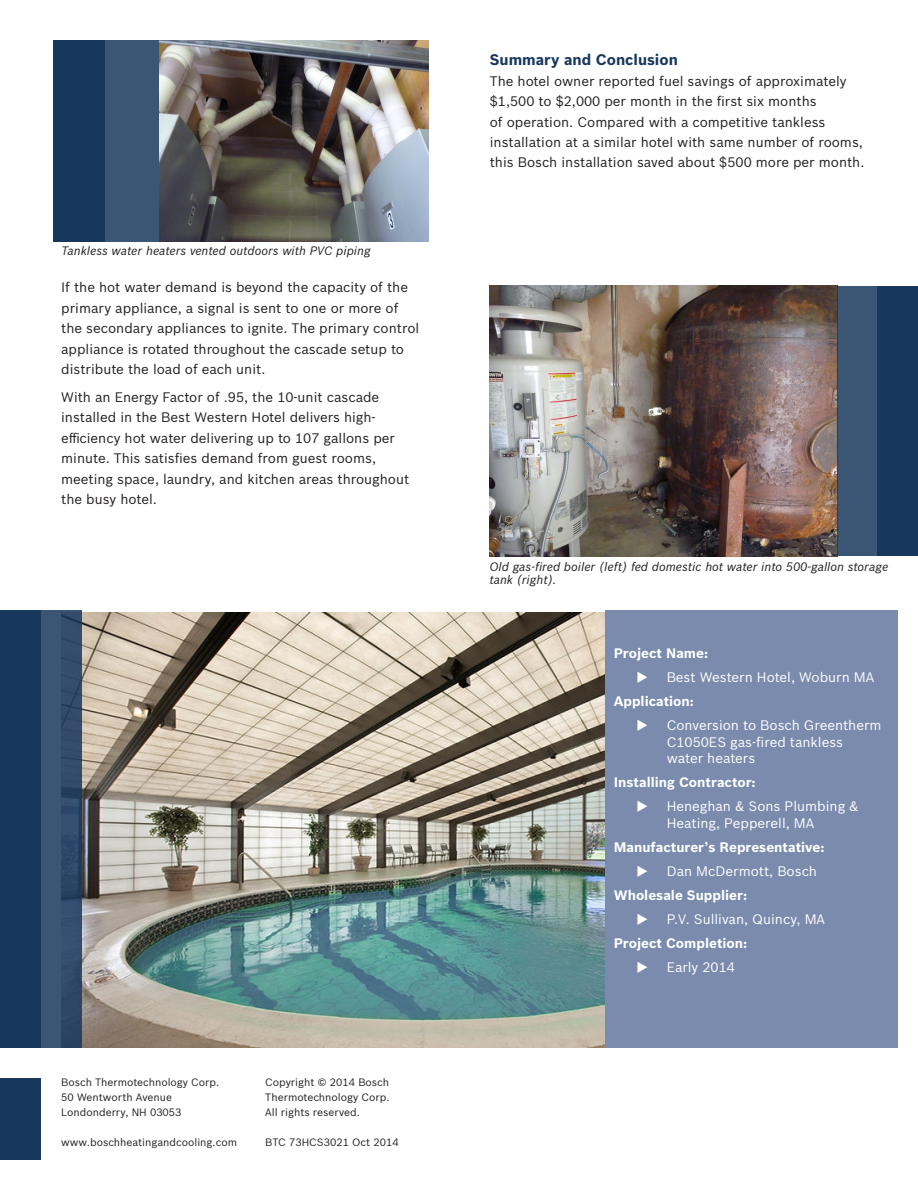
<style>
.page{position:relative;width:918px;height:1188px;background:#fff}
.page>*{position:absolute;margin:0;border:0;box-sizing:border-box;transform-origin:0 0}
.subhead{font:700 15px "Bosch Sans";color:#18375d}
.body_copy{font:13.5px/20.4px "Bosch Sans";color:#231f20}
.bullets{font:13.5px/16.5px "Bosch Sans";color:#fff}
.bullets-2{font:700 13.5px "Bosch Sans";color:#fff}
.specs_headline{font:700 13.5px "Bosch Sans";color:#fff}
.body_copy-2{font:italic 12px/13.5px "Bosch Sans";color:#231f20}
.specs_headline-2{font:italic 12px "Bosch Sans";color:#231f20}
.t1{font:10.5px "Bosch Sans";color:#231f20}
</style>
<div class="page">
<img style="left:82px;top:612px;width:524px;height:436px">
<img style="left:490px;top:286px;width:347px;height:270px">
<div style="left:606px;top:610px;width:292px;height:438px;background:#7a8bad"></div>
<svg style="left:41px;top:610px;width:41px;height:438px;background:#354e6e"></svg>
<div style="left:0;top:610px;width:41px;height:438px;background:#18375d"></div>
<div style="left:0;top:1078px;width:41px;height:81px;background:#18375d"></div>
<div style="left:877px;top:286px;width:41px;height:270px;background:#18375d"></div>
<div style="left:837px;top:286px;width:41px;height:270px;background:#3b5575"></div>
<img style="left:159px;top:41px;width:270px;height:201px">
<div style="left:105px;top:41px;width:54px;height:201px;background:#3b5575"></div>
<div style="left:53px;top:41px;width:52px;height:201px;background:#18375d"></div>
<p class="specs_headline-2" style="left:61px;top:241px;width:311px">Tankless water heaters vented outdoors with PVC piping</p>
<p class="body_copy" style="left:61px;top:276px;width:360px">If the hot water demand is beyond the capacity of the primary appliance, a signal is sent to one or more of the secondary appliances to ignite. The primary control appliance is rotated throughout the cascade setup to distribute the load of each unit.</p>
<p class="body_copy" style="left:61px;top:386px;width:350px">With an Energy Factor of .95, the 10-unit cascade installed in the Best Western Hotel delivers high&shy;efficiency hot water delivering up to 107 gallons per minute. This satisfies demand from guest rooms, meeting space, laundry, and kitchen areas throughout the busy hotel.</p>
<p class="t1" style="left:61px;top:1074px;width:160px">Bosch Thermotechnology Corp.</p>
<p class="t1" style="left:61px;top:1089px;width:112px">50 Wentworth Avenue</p>
<p class="t1" style="left:61px;top:1104px;width:122px">Londonderry, NH 03053</p>
<p class="t1" style="left:61px;top:1134px;width:177px">www.boschheatingandcooling.com</p>
<p class="t1" style="left:265px;top:1074px;width:125px">Copyright © 2014 Bosch</p>
<p class="t1" style="left:265px;top:1089px;width:126px">Thermotechnology Corp.</p>
<p class="t1" style="left:265px;top:1104px;width:96px">All rights reserved.</p>
<p class="t1" style="left:265px;top:1134px;width:135px">BTC 73HCS3021 Oct 2014</p>
<p class="subhead" style="left:490px;top:49px;width:190px">Summary and Conclusion</p>
<p class="body_copy" style="left:490px;top:70px;width:376px">The hotel owner reported fuel savings of approximately $1,500 to $2,000 per month in the first six months<br>of operation. Compared with a competitive tankless installation at a similar hotel with same number of rooms, this Bosch installation saved about $500 more per month.</p>
<p class="body_copy-2" style="left:489px;top:559px;width:400px">Old gas-fired boiler (left) fed domestic hot water into 500-gallon storage tank (right).</p>
<p class="specs_headline" style="left:614px;top:643px;width:96px">Project Name:</p>
<p class="bullets" style="left:636px;top:668px;width:239px">◆ Best Western Hotel, Woburn MA</p>
<p class="bullets-2" style="left:614px;top:691px;width:82px">Application:</p>
<p class="bullets" style="left:667px;top:716px;width:217px;text-indent:-30px">◆ Conversion to Bosch Greentherm<br>C1050ES gas-fired tankless water heaters</p>
<p class="bullets-2" style="left:614px;top:772px;width:143px">Installing Contractor:</p>
<p class="bullets" style="left:667px;top:797px;width:193px;text-indent:-30px">◆ Heneghan &amp; Sons Plumbing &amp;<br>Heating, Pepperell, MA</p>
<p class="bullets-2" style="left:614px;top:837px;width:212px">Manufacturer’s Representative:</p>
<p class="bullets" style="left:636px;top:862px;width:182px">◆ Dan McDermott, Bosch</p>
<p class="bullets-2" style="left:614px;top:885px;width:135px">Wholesale Supplier:</p>
<p class="bullets" style="left:636px;top:910px;width:190px">◆ P.V. Sullivan, Quincy, MA</p>
<p class="bullets-2" style="left:614px;top:933px;width:135px">Project Completion:</p>
<p class="bullets" style="left:636px;top:958px;width:100px">◆ Early 2014</p>
</div>
